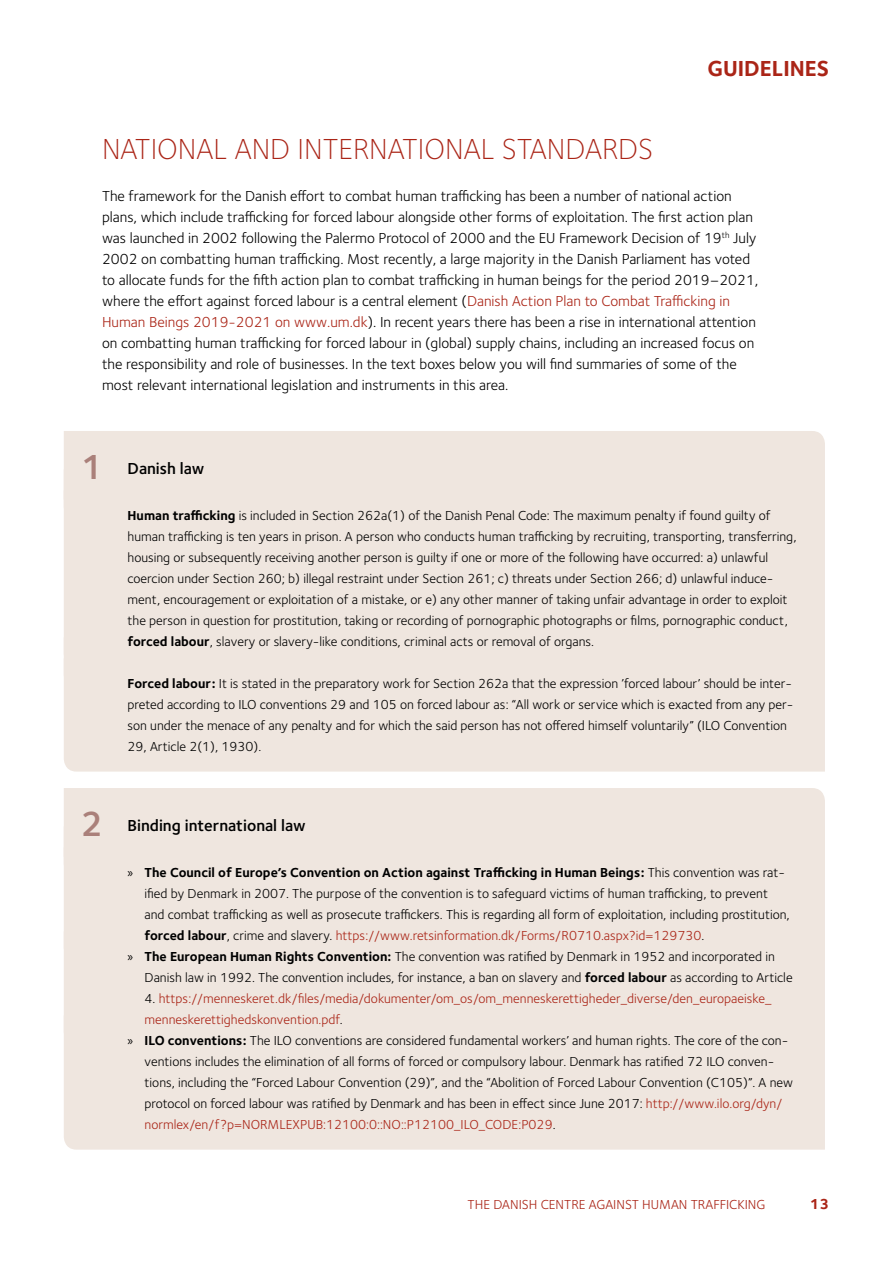
<style>
.page{position:relative;width:893px;height:1263px;background:#fff}
.page>*{position:absolute;margin:0;border:0;box-sizing:border-box;transform-origin:0 0}
.t1{font:300 30px "Foundry Sterling";color:#aa2517}
.t2{font:22.5px "Foundry Sterling Bold 2";color:#aa2517}
.H2_boks{font:600 16.5px "Foundry Sterling";color:#000}
.t3{font:15px/21px "Foundry Sterling";color:#000}
.t4{font:15px "Foundry Sterling Bold 2";color:#aa2517}
.Normal_boks{font:13.5px/21px "Foundry Sterling";color:#000}
.t5{font:13.5px/21px "Foundry Sterling";color:#aa2517}
.s1{color:#aa2517}
.s2{font-size:36px;color:#aa807a}
.s3{font-family:"Foundry Sterling Bold 2"}
.s4{font-family:"Myriad Pro"}
.s5{color:#000}
</style>
<div class="page">
<div style="left:64px;top:431px;width:761px;height:38px;background:#efe6df"></div>
<div style="left:64px;top:469px;width:761px;height:21px;background:#efe6df"></div>
<div style="left:64px;top:490px;width:761px;height:147px;background:#efe6df"></div>
<div style="left:64px;top:637px;width:761px;height:21px;background:#efe6df"></div>
<div style="left:64px;top:658px;width:761px;height:113px;background:#efe6df"></div>
<div style="left:64px;top:788px;width:761px;height:38px;background:#efe6df"></div>
<div style="left:64px;top:826px;width:761px;height:21px;background:#efe6df"></div>
<div style="left:64px;top:847px;width:761px;height:84px;background:#efe6df"></div>
<div style="left:64px;top:931px;width:761px;height:84px;background:#efe6df"></div>
<div style="left:64px;top:1015px;width:761px;height:134px;background:#efe6df"></div>
<h2 class="t2" style="left:707px;top:55px;width:123px">GUIDELINES</h2>
<h1 class="t1" style="left:102px;top:132px;width:553px">NATIONAL AND INTERNATIONAL STANDARDS</h1>
<p class="t3" style="left:102px;top:186px;width:658px">The framework for the Danish effort to combat human trafficking has been a number of national action plans, which include trafficking for forced labour alongside other forms of exploitation. The first action plan was launched in 2002 following the Palermo Protocol of 2000 and the EU Framework Decision of 19<sup>th</sup> July 2002 on combatting human trafficking. Most recently, a large majority in the Danish Parliament has voted to allocate funds for the fifth action plan to combat trafficking in human beings for the period 2019–2021, where the effort against forced labour is a central element (<span class="s1">Danish Action Plan to Combat Trafficking in Human Beings 2019-2021 on www.um.dk</span>). In recent years there has been a rise in international attention on combatting human trafficking for forced labour in (global) supply chains, including an increased focus on the responsibility and role of businesses. In the text boxes below you will find summaries of some of the most relevant international legislation and instruments in this area.</p>
<h2 class="H2_boks" style="left:81px;top:459px;width:125px"><span class="s2">1</span> Danish law</h2>
<p class="Normal_boks" style="left:128px;top:505px;width:671px"><span class="s3">Human trafficking</span> is included in Section 262a(1) of the Danish Penal Code: The maximum penalty if found guilty of human trafficking is ten years in prison. A person who conducts human trafficking by recruiting, transporting, transferring, housing or subsequently receiving another person is guilty if one or more of the following have occurred: a) unlawful coercion under Section 260; b) illegal restraint under Section 261; c) threats under Section 266; d) unlawful induce&shy;ment, encouragement or exploitation of a mistake, or e) any other manner of taking unfair advantage in order to exploit the person in question for prostitution, taking or recording of pornographic photographs or films, pornographic conduct, <span class="s3">forced labour</span>, slavery or slavery-like conditions, criminal acts or removal of organs.</p>
<p class="Normal_boks" style="left:128px;top:673px;width:667px"><span class="s3">Forced labour:</span> It is stated in the preparatory work for Section 262a that the expression ’forced labour’ should be inter&shy;preted according to ILO conventions 29 and 105 on forced labour as: “All work or service which is exacted from any per&shy;son under the menace of any penalty and for which the said person has not offered himself voluntarily” (ILO Convention 29, Article 2(1), 1930).</p>
<h2 class="H2_boks" style="left:81px;top:816px;width:227px"><span class="s2">2</span> Binding international law</h2>
<p class="Normal_boks" style="left:145px;top:862px;width:647px;text-indent:-17px"><span class="s4">»</span> <span class="s3">The Council of Europe’s Convention on Action against Trafficking in Human Beings:</span> This convention was rat&shy;ified by Denmark in 2007. The purpose of the convention is to safeguard victims of human trafficking, to prevent and combat trafficking as well as prosecute traffickers. This is regarding all form of exploitation, including prostitution, <span class="s3">forced labour</span>, crime and slavery. <span class="s1">https://www.retsinformation.dk/Forms/R0710.aspx?id=129730</span>.</p>
<p class="Normal_boks" style="left:145px;top:946px;width:650px;text-indent:-17px"><span class="s4">»</span> <span class="s3">The European Human Rights Convention:</span> The convention was ratified by Denmark in 1952 and incorporated in<br>Danish law in 1992. The convention includes, for instance, a ban on slavery and <span class="s3">forced labour</span> as according to Article</p>
<p class="t5" style="left:145px;top:988px;width:628px"><span class="s5">4.</span> https://menneskeret.dk/files/media/dokumenter/om_os/om_menneskerettigheder_diverse/den_europaeiske_ menneskerettighedskonvention.pdf<span class="s5">.</span></p>
<p class="Normal_boks" style="left:145px;top:1030px;width:650px;text-indent:-17px"><span class="s4">»</span> <span class="s3">ILO conventions:</span> The ILO conventions are considered fundamental workers’ and human rights. The core of the con&shy;ventions includes the elimination of all forms of forced or compulsory labour. Denmark has ratified 72 ILO conven&shy;tions, including the “Forced Labour Convention (29)”, and the “Abolition of Forced Labour Convention (C105)”. A new protocol on forced labour was ratified by Denmark and has been in effect since June 2017: <span class="s1">http://www.ilo.org/dyn/ normlex/en/f?p=NORMLEXPUB:12100:0::NO::P12100_ILO_CODE:P029</span>.</p>
<p class="t5" style="left:468px;top:1194px;width:299px">THE DANISH CENTRE AGAINST HUMAN TRAFFICKING</p>
<p class="t4" style="left:810px;top:1195px;width:21px">13</p>
</div>
